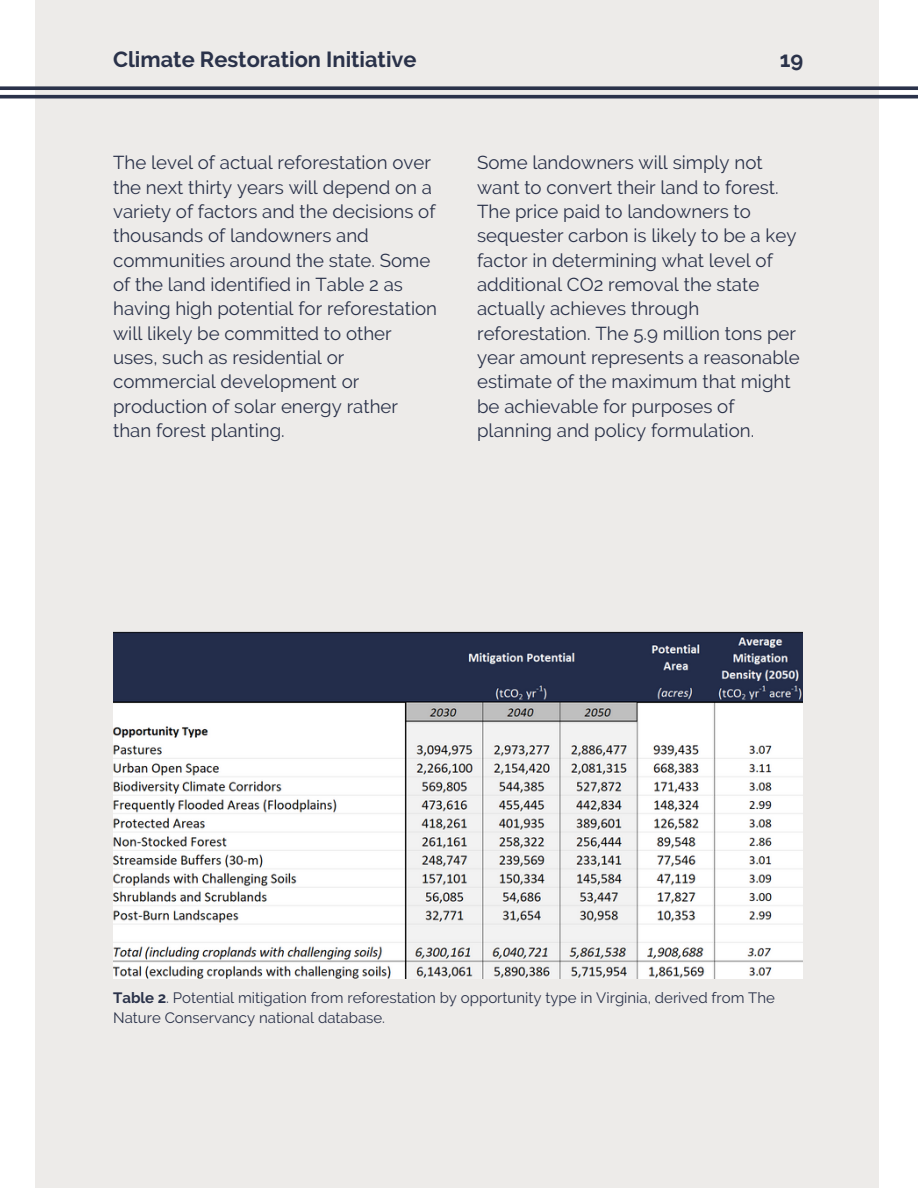
<style>
.page{position:relative;width:918px;height:1188px;background:#fff}
.page>*{position:absolute;margin:0;border:0;box-sizing:border-box;transform-origin:0 0}
.t1{font:700 21.75px "Raleway";color:#2a324a}
.t2{font:18.6px/24.3px "Raleway";color:#2a324a}
.t3{font:15px/20.2px "Raleway";color:#2a324a}
.s1{font-weight:700}
</style>
<div class="page">
<div style="left:35px;top:0;width:844px;height:1188px;background:#edebe9"></div>
<svg style="left:0;top:86px;width:918px;height:13px"></svg>
<img style="left:113px;top:631px;width:690px;height:348px">
<p class="t1" style="left:113px;top:46px;width:305px">Climate Restoration Initiative</p>
<p class="t1" style="left:780px;top:46px;width:25px">19</p>
<p class="t2" style="left:113px;top:151px;width:325px">The level of actual reforestation over the next thirty years will depend on a variety of factors and the decisions of thousands of landowners and communities around the state. Some of the land identified in Table 2 as having high potential for reforestation will likely be committed to other uses, such as residential or commercial development or production of solar energy rather than forest planting.</p>
<p class="t2" style="left:477px;top:151px;width:324px">Some landowners will simply not want to convert their land to forest.<br>The price paid to landowners to sequester carbon is likely to be a key factor in determining what level of additional CO2 removal the state actually achieves through reforestation. The 5.9 million tons per year amount represents a reasonable estimate of the maximum that might be achievable for purposes of planning and policy formulation.</p>
<p class="t3" style="left:113px;top:987px;width:663px"><span class="s1">Table 2</span>. Potential mitigation from reforestation by opportunity type in Virginia, derived from The<br>Nature Conservancy national database.</p>
</div>
